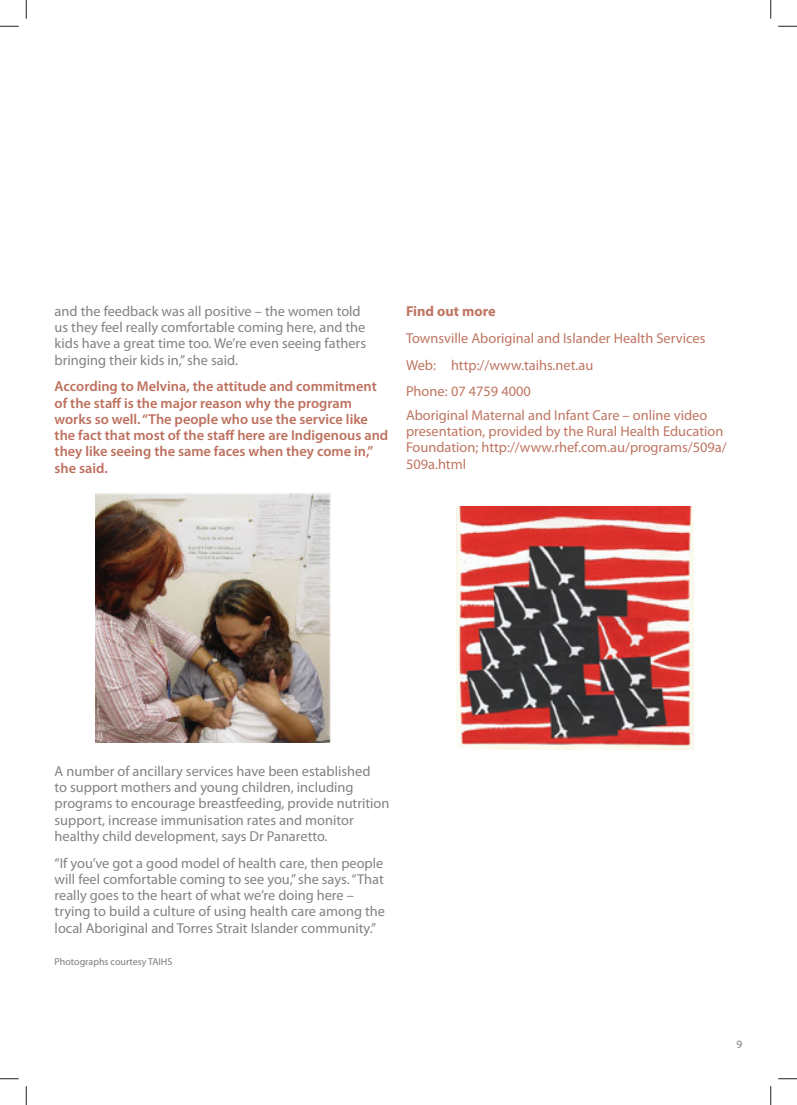
<style>
.page{position:relative;width:797px;height:1105px;background:#fff}
.page>*{position:absolute;margin:0;border:0;box-sizing:border-box;transform-origin:0 0}
.t1{font:14.38px/16.2px "Myriad Pro";color:#808285}
.t2{font:14.38px/16.2px "Myriad Pro";color:#bf7562}
.t3{font:600 14.38px/16.2px "Myriad Pro";color:#bd705d}
.t4{font:700 14.38px "Myriad Pro";color:#bf7562}
.t5{font:11.25px "Myriad Pro";color:#7a7c7f}
.t6{font:10px "Myriad Pro";color:#7a7c7f}
</style>
<div class="page">
<img style="left:457px;top:506px;width:236px;height:243px">
<img style="left:95px;top:492px;width:236px;height:250px">
<svg style="left:0;top:25px;width:19px;height:2px"></svg>
<svg style="left:778px;top:25px;width:19px;height:2px"></svg>
<svg style="left:0;top:1078px;width:19px;height:1px"></svg>
<svg style="left:778px;top:1078px;width:19px;height:1px"></svg>
<svg style="left:25px;top:0;width:2px;height:19px"></svg>
<svg style="left:25px;top:1086px;width:2px;height:19px"></svg>
<svg style="left:770px;top:0;width:1px;height:19px"></svg>
<svg style="left:770px;top:1086px;width:1px;height:19px"></svg>
<p class="t1" style="left:55px;top:304px;width:313px">and the feedback was all positive – the women told us they feel really comfortable coming here, and the kids have a great time too. We’re even seeing fathers bringing their kids in,” she said.</p>
<p class="t3" style="left:55px;top:380px;width:335px">According to Melvina, the attitude and commitment of the staff is the major reason why the program works so well. “The people who use the service like the fact that most of the staff here are Indigenous and they like seeing the same faces when they come in,” she said.</p>
<p class="t4" style="left:406px;top:306px;width:91px">Find out more</p>
<p class="t2" style="left:406px;top:326px;width:301px;line-height:26.9px">Townsville Aboriginal and Islander Health Services<br>Web: http://www.taihs.net.au<br>Phone: 07 4759 4000</p>
<p class="t2" style="left:406px;top:408px;width:322px">Aboriginal Maternal and Infant Care – online video presentation, provided by the Rural Health Education Foundation; http://www.rhef.com.au/programs/509a/ 509a.html</p>
<p class="t1" style="left:55px;top:764px;width:336px">A number of ancillary services have been established<br>to support mothers and young children, including programs to encourage breastfeeding, provide nutrition support, increase immunisation rates and monitor healthy child development, says Dr Panaretto.</p>
<p class="t1" style="left:55px;top:856px;width:332px">“If you’ve got a good model of health care, then people will feel comfortable coming to see you,” she says. “That really goes to the heart of what we’re doing here – trying to build a culture of using health care among the local Aboriginal and Torres Strait Islander community.”</p>
<p class="t6" style="left:55px;top:958px;width:119px">Photographs courtesy TAIHS</p>
<p class="t5" style="left:736px;top:1040px;width:7px">9</p>
</div>
